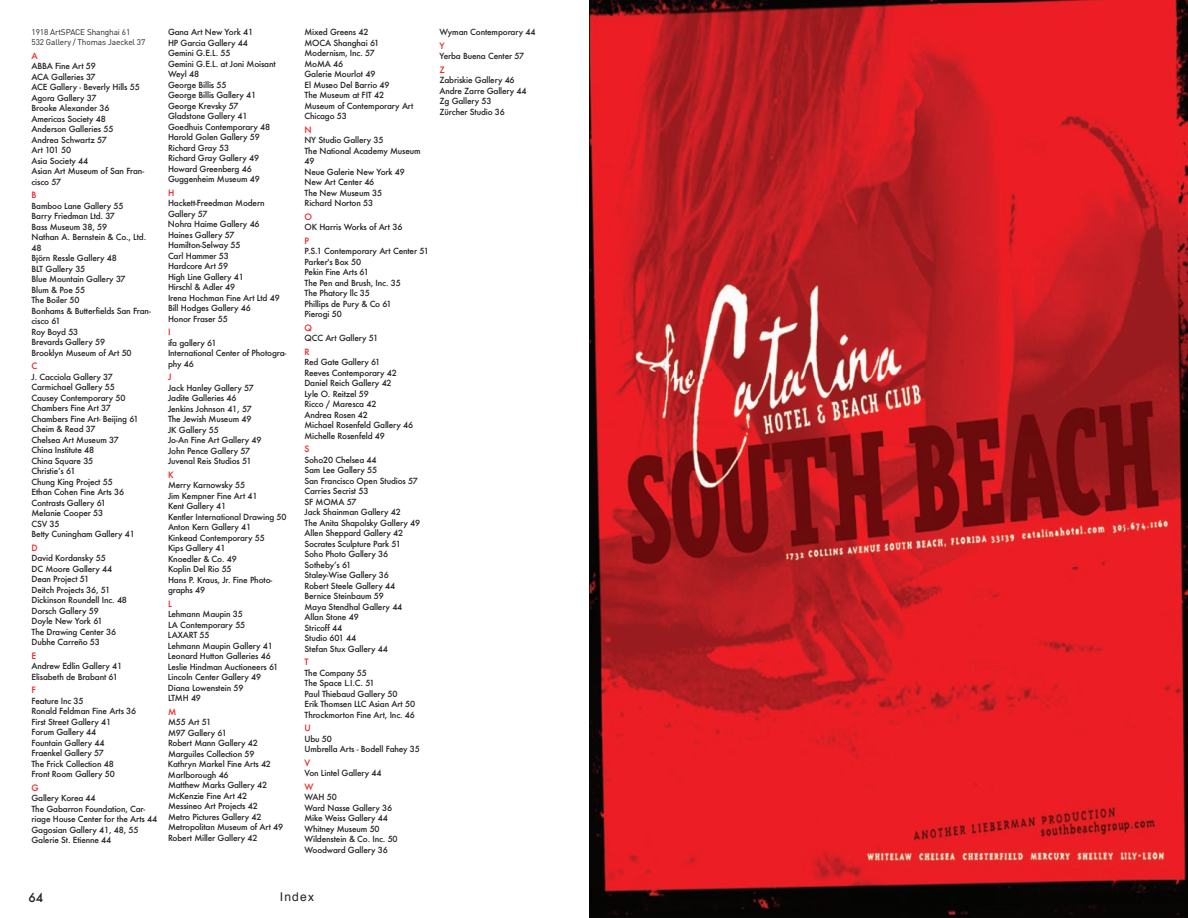
<style>
.page{position:relative;width:1188px;height:918px;background:#fff}
.page>*{position:absolute;margin:0;border:0;box-sizing:border-box;transform-origin:0 0}
.t1{font:12px "Helvetica";letter-spacing:.11em;color:#231f20}
.t2{font:500 12px "Futura";color:#231f20}
.t3{font:500 8.55px "Futura";color:#ee1e24}
.t4{font:500 8.25px/10.5px "Futura";letter-spacing:-.02em;color:#231f20}
.t5{font:8.25px/10.5px "DIN";letter-spacing:-.015em;color:#231f20}
</style>
<div class="page">
<img style="left:589px;top:0;width:599px;height:918px">
<p class="t5" style="left:32px;top:27px;width:115px">1918 ArtSPACE Shanghai 61<br>532 Gallery / Thomas Jaeckel 37</p>
<p class="t3" style="left:32px;top:50px;width:8px">A</p>
<p class="t4" style="left:31px;top:61px;width:114px">ABBA Fine Art 59<br>ACA Galleries 37<br>ACE Gallery - Beverly Hills 55<br>Agora Gallery 37<br>Brooke Alexander 36<br>Americas Society 48<br>Anderson Galleries 55<br>Andrea Schwartz 57<br>Art 101 50<br>Asia Society 44<br>Asian Art Museum of San Fran&shy;cisco 57</p>
<p class="t3" style="left:32px;top:189px;width:7px">B</p>
<p class="t4" style="left:31px;top:200px;width:121px">Bamboo Lane Gallery 55<br>Barry Friedman Ltd. 37<br>Bass Museum 38, 59<br>Nathan A. Bernstein &amp; Co., Ltd.<br>48<br>Björn Ressle Gallery 48<br>BLT Gallery 35<br>Blue Mountain Gallery 37<br>Blum &amp; Poe 55<br>The Boiler 50<br>Bonhams &amp; Butterfields San Fran&shy;cisco 61<br>Roy Boyd 53<br>Brevards Gallery 59<br>Brooklyn Museum of Art 50</p>
<p class="t3" style="left:32px;top:360px;width:7px">C</p>
<p class="t4" style="left:31px;top:371px;width:109px">J. Cacciola Gallery 37<br>Carmichael Gallery 55<br>Causey Contemporary 50<br>Chambers Fine Art 37<br>Chambers Fine Art- Beijing 61<br>Cheim &amp; Read 37<br>Chelsea Art Museum 37<br>China Institute 48<br>China Square 35<br>Christieʼs 61<br>Chung King Project 55<br>Ethan Cohen Fine Arts 36<br>Contrasts Gallery 61<br>Melanie Cooper 53<br>CSV 35<br>Betty Cuningham Gallery 41</p>
<p class="t3" style="left:32px;top:542px;width:8px">D</p>
<p class="t4" style="left:32px;top:553px;width:97px">David Kordansky 55<br>DC Moore Gallery 44<br>Dean Project 51<br>Deitch Projects 36, 51<br>Dickinson Roundell Inc. 48<br>Dorsch Gallery 59<br>Doyle New York 61<br>The Drawing Center 36<br>Dubhe Carreño 53</p>
<p class="t3" style="left:32px;top:650px;width:6px">E</p>
<p class="t4" style="left:31px;top:661px;width:92px">Andrew Edlin Gallery 41<br>Elisabeth de Brabant 61</p>
<p class="t3" style="left:32px;top:684px;width:6px">F</p>
<p class="t4" style="left:32px;top:695px;width:106px">Feature Inc 35<br>Ronald Feldman Fine Arts 36<br>First Street Gallery 41<br>Forum Gallery 44<br>Fountain Gallery 44<br>Fraenkel Gallery 57<br>The Frick Collection 48<br>Front Room Gallery 50</p>
<p class="t3" style="left:32px;top:782px;width:9px">G</p>
<p class="t4" style="left:31px;top:793px;width:127px">Gallery Korea 44<br>The Gabarron Foundation, Car&shy;riage House Center for the Arts 44<br>Gagosian Gallery 41, 48, 55<br>Galerie St. Etienne 44</p>
<p class="t4" style="left:168px;top:27px;width:109px">Gana Art New York 41<br>HP Garcia Gallery 44<br>Gemini G.E.L. 55<br>Gemini G.E.L. at Joni Moisant<br>Weyl 48<br>George Billis 55<br>George Billis Gallery 41<br>George Krevsky 57<br>Gladstone Gallery 41<br>Goedhuis Contemporary 48<br>Harold Golen Gallery 59<br>Richard Gray 53<br>Richard Gray Gallery 49<br>Howard Greenberg 46<br>Guggenheim Museum 49</p>
<p class="t3" style="left:168px;top:187px;width:8px">H</p>
<p class="t4" style="left:168px;top:198px;width:113px">Hackett-Freedman Modern<br>Gallery 57<br>Nohra Haime Gallery 46<br>Haines Gallery 57<br>Hamilton-Selway 55<br>Carl Hammer 53<br>Hardcore Art 59<br>High Line Gallery 41<br>Hirschl &amp; Adler 49<br>Irena Hochman Fine Art Ltd 49<br>Bill Hodges Gallery 46<br>Honor Fraser 55</p>
<p class="t3" style="left:168px;top:326px;width:4px">I</p>
<p class="t4" style="left:168px;top:337px;width:120px">ifa gallery 61<br>International Center of Photogra&shy;phy 46</p>
<p class="t3" style="left:168px;top:371px;width:5px">J</p>
<p class="t4" style="left:168px;top:382px;width:95px">Jack Hanley Gallery 57<br>Jadite Galleries 46<br>Jenkins Johnson 41, 57<br>The Jewish Museum 49<br>JK Gallery 55<br>Jo-An Fine Art Gallery 49<br>John Pence Gallery 57<br>Juvenal Reis Studios 51</p>
<p class="t3" style="left:168px;top:469px;width:7px">K</p>
<p class="t4" style="left:168px;top:480px;width:120px">Merry Karnowsky 55<br>Jim Kempner Fine Art 41<br>Kent Gallery 41<br>Kentler International Drawing 50<br>Anton Kern Gallery 41<br>Kinkead Contemporary 55<br>Kips Gallery 41<br>Knoedler &amp; Co. 49<br>Koplin Del Rio 55<br>Hans P. Kraus, Jr. Fine Photo&shy;graphs 49</p>
<p class="t3" style="left:168px;top:598px;width:5px">L</p>
<p class="t4" style="left:168px;top:609px;width:112px">Lehmann Maupin 35<br>LA Contemporary 55<br>LAXART 55<br>Lehmann Maupin Gallery 41<br>Leonard Hutton Galleries 46<br>Leslie Hindman Auctioneers 61<br>Lincoln Center Gallery 49<br>Diana Lowenstein 59<br>LTMH 49</p>
<p class="t3" style="left:168px;top:706px;width:10px">M</p>
<p class="t4" style="left:168px;top:717px;width:117px">M55 Art 51<br>M97 Gallery 61<br>Robert Mann Gallery 42<br>Marguiles Collection 59<br>Kathryn Markel Fine Arts 42<br>Marlborough 46<br>Matthew Marks Gallery 42<br>McKenzie Fine Art 42<br>Messineo Art Projects 42<br>Metro Pictures Gallery 42<br>Metropolitan Museum of Art 49<br>Robert Miller Gallery 42</p>
<p class="t4" style="left:304px;top:27px;width:110px">Mixed Greens 42<br>MOCA Shanghai 61<br>Modernism, Inc. 57<br>MoMA 46<br>Galerie Mourlot 49<br>El Museo Del Barrio 49<br>The Museum at FIT 42<br>Museum of Contemporary Art<br>Chicago 53</p>
<p class="t3" style="left:304px;top:124px;width:9px">N</p>
<p class="t4" style="left:304px;top:135px;width:118px">NY Studio Gallery 35<br>The National Academy Museum<br>49<br>Neue Galerie New York 49<br>New Art Center 46<br>The New Museum 35<br>Richard Norton 53</p>
<p class="t3" style="left:304px;top:211px;width:9px">O</p>
<p class="t4" style="left:304px;top:222px;width:99px">OK Harris Works of Art 36</p>
<p class="t3" style="left:304px;top:235px;width:6px">P</p>
<p class="t4" style="left:304px;top:246px;width:126px">P.S.1 Contemporary Art Center 51<br>Parker's Box 50<br>Pekin Fine Arts 61<br>The Pen and Brush, Inc. 35<br>The Phatory llc 35<br>Phillips de Pury &amp; Co 61<br>Pierogi 50</p>
<p class="t3" style="left:304px;top:322px;width:9px">Q</p>
<p class="t4" style="left:304px;top:333px;width:75px">QCC Art Gallery 51</p>
<p class="t3" style="left:304px;top:346px;width:7px">R</p>
<p class="t4" style="left:304px;top:357px;width:110px">Red Gate Gallery 61<br>Reeves Contemporary 42<br>Daniel Reich Gallery 42<br>Lyle O. Reitzel 59<br>Ricco / Maresca 42<br>Andrea Rosen 42<br>Michael Rosenfeld Gallery 46<br>Michelle Rosenfeld 49</p>
<p class="t3" style="left:304px;top:443px;width:6px">S</p>
<p class="t4" style="left:304px;top:454px;width:117px">Soho20 Chelsea 44<br>Sam Lee Gallery 55<br>San Francisco Open Studios 57<br>Carries Secrist 53<br>SF MOMA 57<br>Jack Shainman Gallery 42<br>The Anita Shapolsky Gallery 49<br>Allen Sheppard Gallery 42<br>Socrates Sculpture Park 51<br>Soho Photo Gallery 36<br>Sothebyʼs 61<br>Staley-Wise Gallery 36<br>Robert Steele Gallery 44<br>Bernice Steinbaum 59<br>Maya Stendhal Gallery 44<br>Allan Stone 49<br>Stricoff 44<br>Studio 601 44<br>Stefan Stux Gallery 44</p>
<p class="t3" style="left:304px;top:656px;width:6px">T</p>
<p class="t4" style="left:304px;top:667px;width:112px">The Company 55<br>The Space L.I.C. 51<br>Paul Thiebaud Gallery 50<br>Erik Thomsen LLC Asian Art 50<br>Throckmorton Fine Art, Inc. 46</p>
<p class="t3" style="left:304px;top:722px;width:8px">U</p>
<p class="t4" style="left:304px;top:733px;width:117px">Ubu 50<br>Umbrella Arts - Bodell Fahey 35</p>
<p class="t3" style="left:304px;top:757px;width:7px">V</p>
<p class="t4" style="left:304px;top:768px;width:79px">Von Lintel Gallery 44</p>
<p class="t3" style="left:304px;top:781px;width:11px">W</p>
<p class="t4" style="left:304px;top:792px;width:95px">WAH 50<br>Ward Nasse Gallery 36<br>Mike Weiss Gallery 44<br>Whitney Museum 50<br>Wildenstein &amp; Co. Inc. 50<br>Woodward Gallery 36</p>
<p class="t4" style="left:440px;top:27px;width:97px">Wyman Contemporary 44</p>
<p class="t3" style="left:440px;top:40px;width:7px">Y</p>
<p class="t4" style="left:440px;top:51px;width:86px">Yerba Buena Center 57</p>
<p class="t3" style="left:440px;top:64px;width:7px">Z</p>
<p class="t4" style="left:439px;top:75px;width:89px">Zabriskie Gallery 46<br>Andre Zarre Gallery 44<br>Zg Gallery 53<br>Zürcher Studio 36</p>
<h1 class="t2" style="left:28px;top:890px;width:16px">64</h1>
<h1 class="t1" style="left:280px;top:888px;width:36px">Index</h1>
</div>
